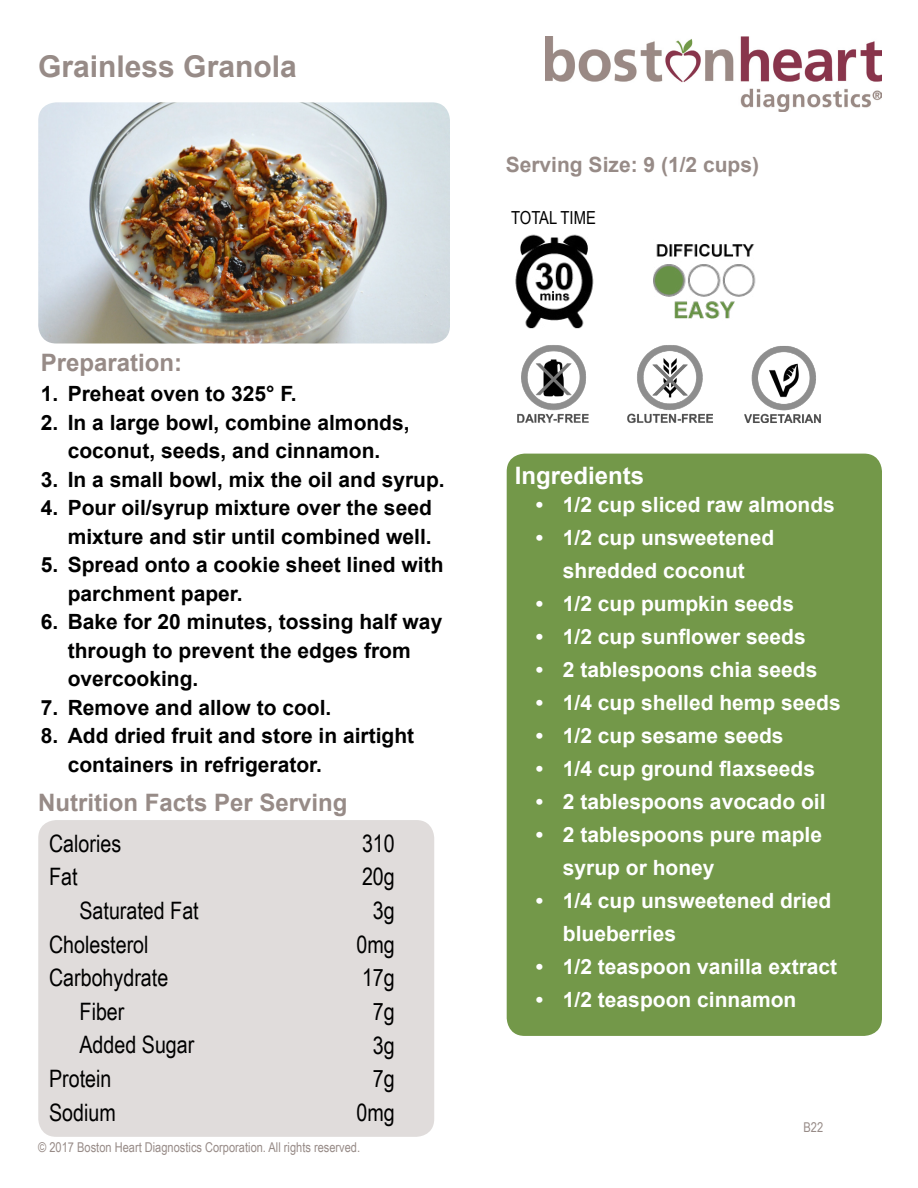
<style>
.page{position:relative;width:918px;height:1188px;background:#fff}
.page>*{position:absolute;margin:0;border:0;box-sizing:border-box;transform-origin:0 0}
.t1{font:700 30px "Arial";color:#978b87}
.t2{font:24px/33.6px "Arial Narrow";color:#000}
.t3{font:700 24px "Arial";color:#978b87}
.t4{font:700 24px "Arial";color:#fff}
.t5{font:700 21px/28.5px "Arial";color:#000}
.t6{font:700 21px/33px "Arial";color:#fff}
.t7{font:700 21px "Arial";color:#978b87}
.t8{font:18px "Arial Narrow";color:#000}
.t9{font:13.5px "Arial Narrow";color:#978b87}
</style>
<div class="page">
<div style="left:507px;top:454px;width:375px;height:582px;background:#739849;border-radius:18px"></div>
<img style="left:545px;top:36px;width:336px;height:76px">
<img style="left:38px;top:102px;width:412px;height:242px">
<img style="left:515px;top:234px;width:79px;height:95px">
<img style="left:653px;top:244px;width:103px;height:75px">
<img style="left:517px;top:345px;width:72px;height:78px">
<img style="left:627px;top:345px;width:86px;height:78px">
<img style="left:744px;top:346px;width:77px;height:77px">
<div style="left:38px;top:820px;width:396px;height:317px;background:#e0dcdb;border-radius:18px"></div>
<h1 class="t1" style="left:38px;top:47px;width:260px">Grainless Granola</h1>
<p class="t3" style="left:41px;top:346px;width:143px">Preparation:</p>
<p class="t5" style="left:41px;top:380px;width:257px">1. Preheat oven to 325° F.</p>
<p class="t5" style="left:41px;top:409px;width:370px;text-align:center">2. In a large bowl, combine almonds, coconut, seeds, and cinnamon.</p>
<p class="t5" style="left:41px;top:466px;width:405px">3. In a small bowl, mix the oil and syrup.</p>
<p class="t5" style="left:41px;top:494px;width:393px;text-align:right">4. Pour oil/syrup mixture over the seed mixture and stir until combined well.</p>
<p class="t5" style="left:68px;top:551px;width:377px;text-indent:-27px">5. Spread onto a cookie sheet lined with parchment paper.</p>
<p class="t5" style="left:68px;top:608px;width:376px;text-indent:-27px">6. Bake for 20 minutes, tossing half way through to prevent the edges from overcooking.</p>
<p class="t5" style="left:41px;top:694px;width:292px">7. Remove and allow to cool.</p>
<p class="t5" style="left:68px;top:722px;width:348px;text-indent:-27px">8. Add dried fruit and store in airtight containers in refrigerator.</p>
<p class="t3" style="left:38px;top:787px;width:311px">Nutrition Facts Per Serving</p>
<p class="t2" style="left:49px;top:825px;width:74px">Calories<br>Fat</p>
<p class="t2" style="left:80px;top:893px;width:121px">Saturated Fat</p>
<p class="t2" style="left:49px;top:926px;width:101px">Cholesterol</p>
<p class="t2" style="left:49px;top:960px;width:121px">Carbohydrate</p>
<p class="t2" style="left:80px;top:994px;width:46px">Fiber</p>
<p class="t2" style="left:80px;top:1027px;width:116px">Added Sugar</p>
<p class="t2" style="left:49px;top:1061px;width:64px">Protein</p>
<p class="t2" style="left:49px;top:1095px;width:68px">Sodium</p>
<p class="t2" style="left:357px;top:825px;width:40px;text-align:right">310<br>20g<br>3g<br>0mg<br>17g<br>7g<br>3g</p>
<p class="t2" style="left:373px;top:1061px;width:23px">7g</p>
<p class="t2" style="left:357px;top:1095px;width:40px">0mg</p>
<p class="t9" style="left:38px;top:1137px;width:323px">© 2017 Boston Heart Diagnostics Corporation. All rights reserved.</p>
<p class="t7" style="left:506px;top:151px;width:255px">Serving Size: 9 (1/2 cups)</p>
<p class="t8" style="left:511px;top:205px;width:86px">TOTAL TIME</p>
<p class="t4" style="left:515px;top:460px;width:131px">Ingredients</p>
<p class="t6" style="left:536px;top:489px;width:300px">• 1/2 cup sliced raw almonds</p>
<p class="t6" style="left:536px;top:522px;width:240px;text-align:center">• 1/2 cup unsweetened shredded coconut</p>
<p class="t6" style="left:536px;top:588px;width:260px">• 1/2 cup pumpkin seeds</p>
<p class="t6" style="left:536px;top:621px;width:271px">• 1/2 cup sunflower seeds</p>
<p class="t6" style="left:536px;top:654px;width:283px">• 2 tablespoons chia seeds</p>
<p class="t6" style="left:536px;top:687px;width:306px">• 1/4 cup shelled hemp seeds</p>
<p class="t6" style="left:536px;top:720px;width:249px">• 1/2 cup sesame seeds</p>
<p class="t6" style="left:536px;top:753px;width:281px">• 1/4 cup ground flaxseeds</p>
<p class="t6" style="left:536px;top:786px;width:291px">• 2 tablespoons avocado oil</p>
<p class="t6" style="left:563px;top:819px;width:261px;text-indent:-27px">• 2 tablespoons pure maple syrup or honey</p>
<p class="t6" style="left:563px;top:885px;width:270px;text-indent:-27px">• 1/4 cup unsweetened dried blueberries</p>
<p class="t6" style="left:536px;top:951px;width:303px">• 1/2 teaspoon vanilla extract</p>
<p class="t6" style="left:536px;top:984px;width:262px">• 1/2 teaspoon cinnamon</p>
<p class="t9" style="left:804px;top:1117px;width:21px">B22</p>
</div>
